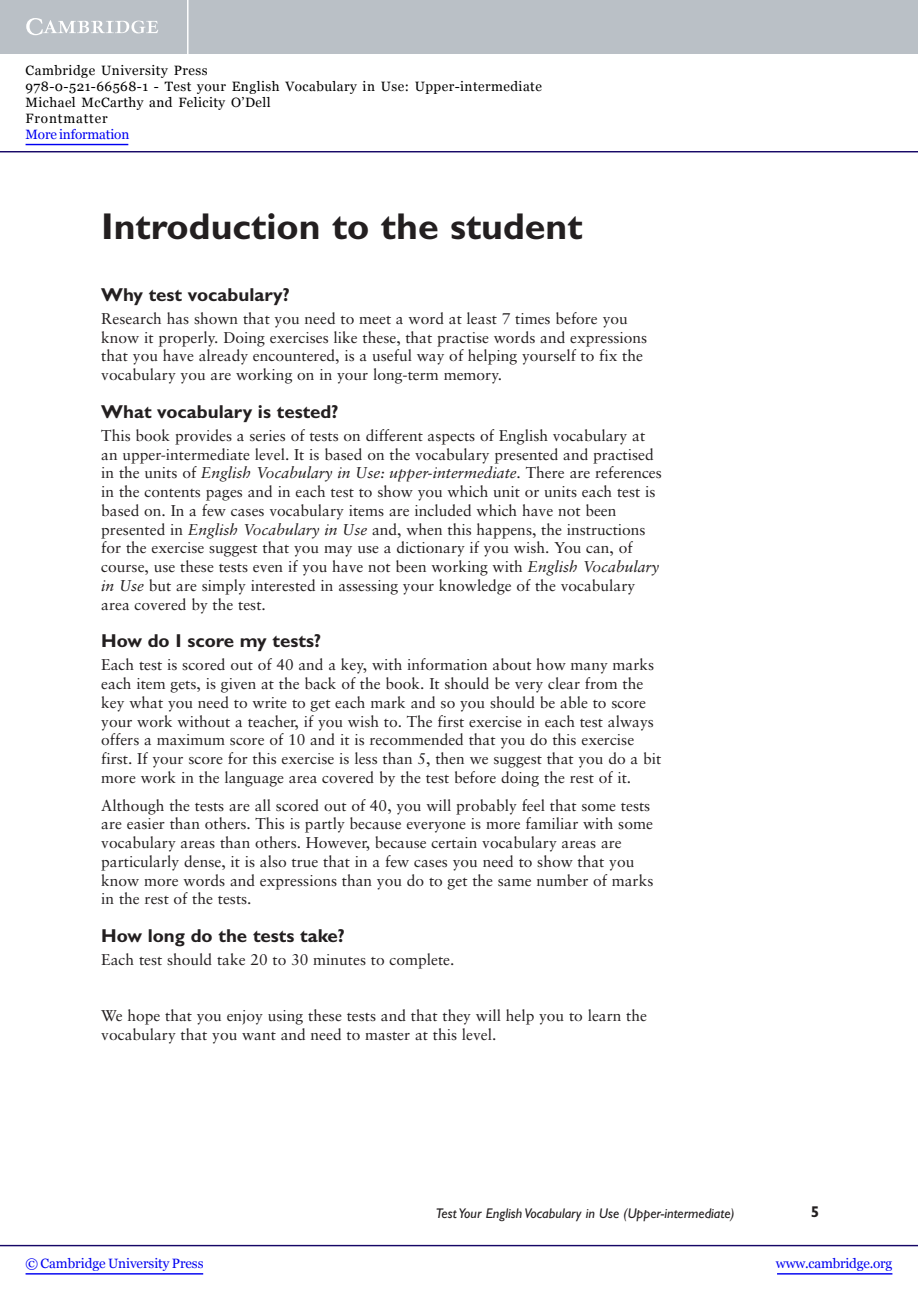
<style>
.page{position:relative;width:918px;height:1296px;background:#fff}
.page>*{position:absolute;margin:0;border:0;box-sizing:border-box;transform-origin:0 0}
.t1{font:700 37.5px "Gill Sans";color:#231f20}
.t2{font:700 18.75px "Gill Sans";color:#231f20}
.t3{font:15.6px/18.8px "Sabon";color:#231f20}
.t4{font:700 15.6px "Gill Sans";color:#231f20}
.t5{font:italic 14.1px "Gill Sans";color:#231f20}
.t6{font:13.5px/16.2px "Georgia";letter-spacing:.035em;color:#000}
.t7{font:13.5px "Georgia";letter-spacing:-.01em;color:#0000f1}
.s1{font-style:italic}
</style>
<div class="page">
<div style="left:0;top:0;width:918px;height:54px;background:#bac0c6"></div>
<svg style="left:26px;top:18px;width:132px;height:17px"></svg>
<hr style="left:187px;top:0;width:2px;height:54px;background:#fff">
<hr style="left:0;top:1245px;width:918px;height:1px;background:#150666">
<hr style="left:26px;top:1273px;width:177px;height:2px;background:#0000f1">
<hr style="left:777px;top:1273px;width:115px;height:2px;background:#0000f1">
<hr style="left:0;top:151px;width:918px;height:1px;background:#150666">
<hr style="left:26px;top:144px;width:102px;height:1px;background:#0000f1">
<p class="t6" style="left:26px;top:62px;width:518px">Cambridge University Press<br>978-0-521-66568-1 - Test your English Vocabulary in Use: Upper-intermediate Michael McCarthy and Felicity O’Dell<br>Frontmatter</p>
<p class="t7" style="left:26px;top:127px;width:105px">More information</p>
<h1 class="t1" style="left:101px;top:213px;width:483px">Introduction to the student</h1>
<p class="t2" style="left:101px;top:288px;width:190px">Why test vocabulary?</p>
<p class="t3" style="left:101px;top:311px;width:547px">Research has shown that you need to meet a word at least 7 times before you know it properly. Doing exercises like these, that practise words and expressions that you have already encountered, is a useful way of helping yourself to fix the vocabulary you are working on in your long-term memory.</p>
<p class="t2" style="left:101px;top:405px;width:239px">What vocabulary is tested?</p>
<p class="t3" style="left:101px;top:428px;width:562px">This book provides a series of tests on different aspects of English vocabulary at an upper-intermediate level. It is based on the vocabulary presented and practised in the units of <span class="s1">English Vocabulary in Use: upper-intermediate.</span> There are references in the contents pages and in each test to show you which unit or units each test is based on. In a few cases vocabulary items are included which have not been presented in <span class="s1">English Vocabulary in Use</span> and, when this happens, the instructions for the exercise suggest that you may use a dictionary if you wish. You can, of course, use these tests even if you have not been working with <span class="s1">English Vocabulary in Use</span> but are simply interested in assessing your knowledge of the vocabulary area covered by the test.</p>
<p class="t2" style="left:101px;top:634px;width:221px">How do I score my tests?</p>
<p class="t3" style="left:101px;top:657px;width:561px">Each test is scored out of 40 and a key, with information about how many marks each item gets, is given at the back of the book. It should be very clear from the key what you need to write to get each mark and so you should be able to score your work without a teacher, if you wish to. The first exercise in each test always offers a maximum score of 10 and it is recommended that you do this exercise first. If your score for this exercise is less than 5, then we suggest that you do a bit more work in the language area covered by the test before doing the rest of it.</p>
<p class="t3" style="left:101px;top:797px;width:554px">Although the tests are all scored out of 40, you will probably feel that some tests are easier than others. This is partly because everyone is more familiar with some vocabulary areas than others. However, because certain vocabulary areas are particularly dense, it is also true that in a few cases you need to show that you know more words and expressions than you do to get the same number of marks in the rest of the tests.</p>
<p class="t2" style="left:101px;top:929px;width:245px">How long do the tests take?</p>
<p class="t3" style="left:101px;top:952px;width:355px">Each test should take 20 to 30 minutes to complete.</p>
<p class="t3" style="left:101px;top:1008px;width:547px">We hope that you enjoy using these tests and that they will help you to learn the vocabulary that you want and need to master at this level.</p>
<p class="t5" style="left:436px;top:1208px;width:300px">Test Your English Vocabulary in Use (Upper-intermediate)</p>
<p class="t4" style="left:811px;top:1207px;width:10px">5</p>
<p class="t7" style="left:26px;top:1255px;width:180px">© Cambridge University Press</p>
<p class="t7" style="left:776px;top:1255px;width:118px">www.cambridge.org</p>
</div>
